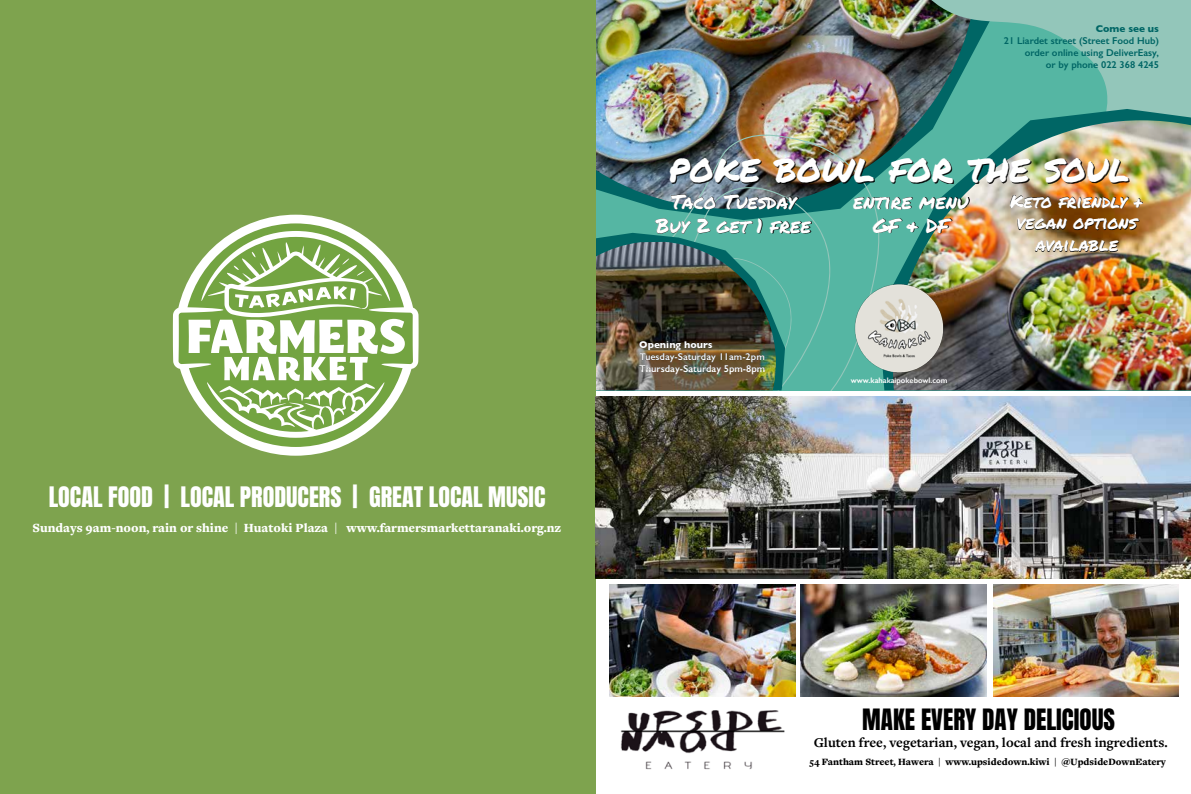
<style>
.page{position:relative;width:1191px;height:794px;background:#fff}
.page>*{position:absolute;margin:0;border:0;box-sizing:border-box;transform-origin:0 0}
.t1{font:39.2px "Permanent Marker";color:#fff}
.t2{font:25px "Anton";color:#000}
.t3{font:24px "Anton";color:#fff}
.t4{font:19.9px/23.8px "Permanent Marker";color:#fff;text-align:center}
.t5{font:17.9px/21.4px "Permanent Marker";color:#fff;text-align:center}
.t6{font:700 14px "Freight Text Pro";color:#000}
.t7{font:900 13px "Freight Text Pro";color:#fff}
.t8{font:900 10px "Freight Text Pro";color:#000}
.t9{font:600 9.9px/11.9px "Gill Sans";color:#006665;text-align:right}
.t10{font:600 9.9px/11.9px "Gill Sans";color:#fff}
.t11{font:700 9.9px "Gill Sans";color:#fff}
.t12{font:700 9.9px "Gill Sans";color:#006665}
.t13{font:600 7.9px "Gill Sans";color:#fff}
</style>
<div class="page">
<img style="left:595px;top:0;width:289px;height:129px">
<img style="left:595px;top:129px;width:283px;height:261px">
<svg style="left:595px;top:185px;width:238px;height:205px;background:#50a396"></svg>
<svg style="left:884px;top:0;width:307px;height:109px;background:#6da597"></svg>
<svg style="left:878px;top:109px;width:313px;height:281px;background:#509684"></svg>
<svg style="left:595px;top:233px;width:198px;height:157px;background:#42a394"></svg>
<img style="left:893px;top:120px;width:298px;height:270px">
<img style="left:595px;top:242px;width:181px;height:148px">
<svg style="left:655px;top:195px;width:156px;height:39px;background:#2e6964"></svg>
<img style="left:853px;top:197px;width:116px;height:36px">
<img style="left:1010px;top:195px;width:133px;height:56px">
<div style="left:670px;top:158px;width:459px;height:26px;background:#000;opacity:.9"></div>
<img style="left:851px;top:279px;width:96px;height:97px">
<img style="left:639px;top:341px;width:126px;height:28px">
<div style="left:0;top:0;width:595px;height:794px;background:#7ea34e"></div>
<svg style="left:173px;top:215px;width:245px;height:241px"></svg>
<img style="left:800px;top:585px;width:186px;height:112px">
<img style="left:993px;top:585px;width:185px;height:111px">
<img style="left:609px;top:585px;width:186px;height:111px">
<img style="left:595px;top:397px;width:596px;height:181px">
<img style="left:620px;top:710px;width:165px;height:60px">
<h3 class="t3" style="left:49px;top:485px;width:498px">LOCAL FOOD | LOCAL PRODUCERS | GREAT LOCAL MUSIC</h3>
<h3 class="t7" style="left:33px;top:519px;width:530px">Sundays 9am-noon, rain or shine | Huatoki Plaza | www.farmersmarkettaranaki.org.nz</h3>
<p class="t12" style="left:1096px;top:21px;width:65px">Come see us</p>
<p class="t9" style="left:1003px;top:34px;width:157px">21 Liardet street (Street Food Hub) order online using DeliverEasy,<br>or by phone 022 368 4245</p>
<h1 class="t1" style="left:669px;top:138px;width:462px">poke bowl for the soul</h1>
<h3 class="t4" style="left:656px;top:189px;width:156px">Taco Tuesday<br>Buy 2 get 1 free</h3>
<h3 class="t4" style="left:853px;top:189px;width:117px">entire menu<br>GF &amp; DF</h3>
<h3 class="t5" style="left:1009px;top:190px;width:135px">Keto friendly + vegan options available</h3>
<p class="t11" style="left:639px;top:336px;width:75px">Opening hours</p>
<p class="t10" style="left:639px;top:350px;width:128px">Tuesday-Saturday 11am-2pm<br>Thursday-Saturday 5pm-8pm</p>
<p class="t13" style="left:851px;top:375px;width:98px">www.kahakaipokebowl.com</p>
<h2 class="t2" style="left:862px;top:707px;width:254px">MAKE EVERY DAY DELICIOUS</h2>
<p class="t8" style="left:809px;top:754px;width:358px">54 Fantham Street, Hawera | www.upsidedown.kiwi | @UpdsideDownEatery</p>
<h3 class="t6" style="left:813px;top:733px;width:355px">Gluten free, vegetarian, vegan, local and fresh ingredients.</h3>
</div>
